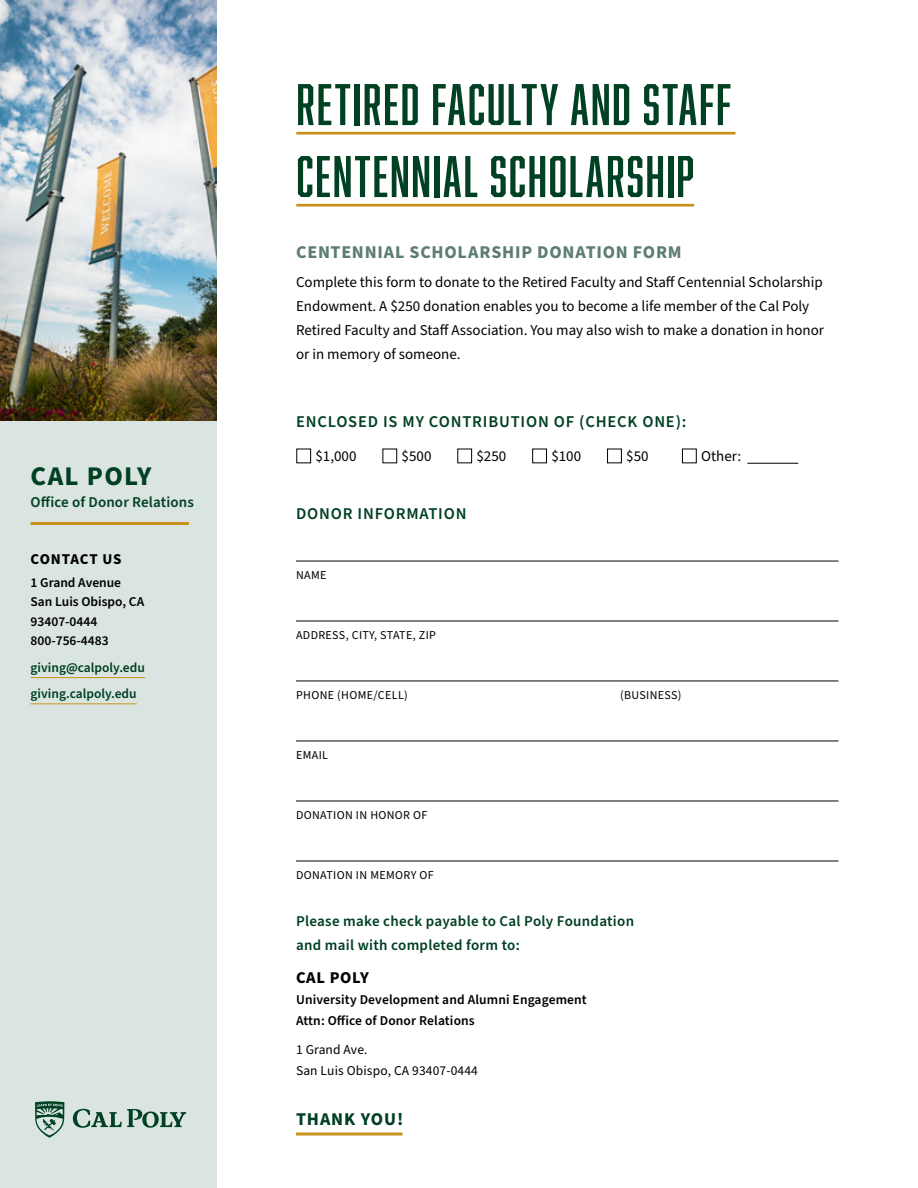
<style>
.page{position:relative;width:918px;height:1188px;background:#fff}
.page>*{position:absolute;margin:0;border:0;box-sizing:border-box;transform-origin:0 0}
.t1{font:54px/72px "Abolition";letter-spacing:.03em;color:#004023}
.t2{font:700 27px "Source Sans Pro";letter-spacing:.05em;color:#004023}
.t3{font:700 18px "Source Sans Pro";letter-spacing:.04em;color:#5e7d71}
.t4{font:700 18px "Source Sans Pro";letter-spacing:.05em;color:#004023}
.t5{font:600 16.5px "Source Sans Pro";letter-spacing:.05em;color:#004023}
.t6{font:700 16.5px "Source Sans Pro";letter-spacing:.04em;color:#000}
.t7{font:15px/24px "Source Sans Pro";color:#000}
.t8{font:600 15px/24px "Source Sans Pro";letter-spacing:.02em;color:#004023}
.t9{font:700 15px "Source Sans Pro";letter-spacing:.05em;color:#000}
.t10{font:600 13.5px/19.5px "Source Sans Pro";letter-spacing:.005em;color:#000}
.t11{font:600 13.5px/26.2px "Source Sans Pro";color:#004023}
.t12{font:13.5px/21px "Source Sans Pro";letter-spacing:.01em;color:#000}
.t13{font:12px "Source Sans Pro";letter-spacing:.03em;color:#000}
</style>
<div class="page">
<img style="left:0;top:0;width:216px;height:421px">
<div style="left:0;top:421px;width:216px;height:767px;background:#dae4e1"></div>
<hr style="left:296px;top:132px;width:439px;height:3px;background:#c7911b">
<hr style="left:296px;top:204px;width:398px;height:3px;background:#c7911b">
<hr style="left:31px;top:677px;width:114px;height:1px;background:#c7911b">
<hr style="left:31px;top:703px;width:106px;height:1px;background:#c7911b">
<hr style="left:31px;top:522px;width:158px;height:3px;background:#c7911b">
<div style="left:297px;top:449px;width:14px;height:14px;border:1px solid #000"></div>
<div style="left:383px;top:449px;width:14px;height:14px;border:1px solid #000"></div>
<div style="left:458px;top:449px;width:14px;height:14px;border:1px solid #000"></div>
<div style="left:532px;top:449px;width:15px;height:14px;border:1px solid #000"></div>
<div style="left:607px;top:449px;width:15px;height:14px;border:1px solid #000"></div>
<div style="left:682px;top:449px;width:14px;height:14px;border:1px solid #000"></div>
<hr style="left:747px;top:463px;width:51px;height:1px;background:#000">
<hr style="left:296px;top:561px;width:542px;height:1px;background:#000">
<hr style="left:296px;top:741px;width:542px;height:1px;background:#000">
<hr style="left:296px;top:861px;width:542px;height:1px;background:#000">
<hr style="left:296px;top:621px;width:542px;height:1px;background:#000">
<hr style="left:296px;top:681px;width:542px;height:1px;background:#000">
<hr style="left:296px;top:801px;width:542px;height:1px;background:#000">
<svg style="left:296px;top:1132px;width:106px;height:4px"></svg>
<svg style="left:73px;top:1109px;width:113px;height:19px"></svg>
<svg style="left:35px;top:1101px;width:29px;height:37px"></svg>
<h2 class="t2" style="left:31px;top:458px;width:123px">CAL POLY</h2>
<p class="t8" style="left:31px;top:491px;width:165px">Office of Donor Relations</p>
<p class="t9" style="left:31px;top:549px;width:93px">CONTACT US</p>
<p class="t10" style="left:31px;top:573px;width:115px">1 Grand Avenue<br>San Luis Obispo, CA<br>93407-0444<br>800-756-4483</p>
<p class="t11" style="left:31px;top:654px;width:116px">giving@calpoly.edu giving.calpoly.edu</p>
<h1 class="t1" style="left:296px;top:68px;width:436px">RETIRED FACULTY AND STAFF<br>CENTENNIAL SCHOLARSHIP</h1>
<p class="t3" style="left:296px;top:240px;width:387px">CENTENNIAL SCHOLARSHIP DONATION FORM</p>
<p class="t7" style="left:296px;top:270px;width:530px">Complete this form to donate to the Retired Faculty and Staff Centennial Scholarship Endowment. A $250 donation enables you to become a life member of the Cal Poly Retired Faculty and Staff Association. You may also wish to make a donation in honor or in memory of someone.</p>
<p class="t5" style="left:296px;top:411px;width:392px">ENCLOSED IS MY CONTRIBUTION OF (CHECK ONE):</p>
<p class="t7" style="left:316px;top:444px;width:43px">$1,000</p>
<p class="t7" style="left:402px;top:444px;width:31px">$500</p>
<p class="t7" style="left:477px;top:444px;width:31px">$250</p>
<p class="t7" style="left:551px;top:444px;width:31px">$100</p>
<p class="t7" style="left:626px;top:444px;width:24px">$50</p>
<p class="t7" style="left:701px;top:444px;width:41px">Other:</p>
<p class="t5" style="left:296px;top:503px;width:172px">DONOR INFORMATION</p>
<p class="t13" style="left:296px;top:567px;width:32px">NAME</p>
<p class="t13" style="left:296px;top:627px;width:142px">ADDRESS, CITY, STATE, ZIP</p>
<p class="t13" style="left:296px;top:687px;width:113px">PHONE (HOME/CELL)</p>
<p class="t13" style="left:620px;top:687px;width:63px">(BUSINESS)</p>
<p class="t13" style="left:296px;top:747px;width:34px">EMAIL</p>
<p class="t13" style="left:296px;top:807px;width:133px">DONATION IN HONOR OF</p>
<p class="t13" style="left:296px;top:867px;width:139px">DONATION IN MEMORY OF</p>
<p class="t8" style="left:296px;top:910px;width:340px">Please make check payable to Cal Poly Foundation and mail with completed form to:</p>
<p class="t6" style="left:296px;top:967px;width:74px">CAL POLY</p>
<p class="t10" style="left:296px;top:990px;width:292px;line-height:21px">University Development and Alumni Engagement<br>Attn: Office of Donor Relations</p>
<p class="t12" style="left:296px;top:1039px;width:183px">1 Grand Ave.<br>San Luis Obispo, CA 93407-0444</p>
<p class="t4" style="left:296px;top:1107px;width:109px">THANK YOU!</p>
</div>
